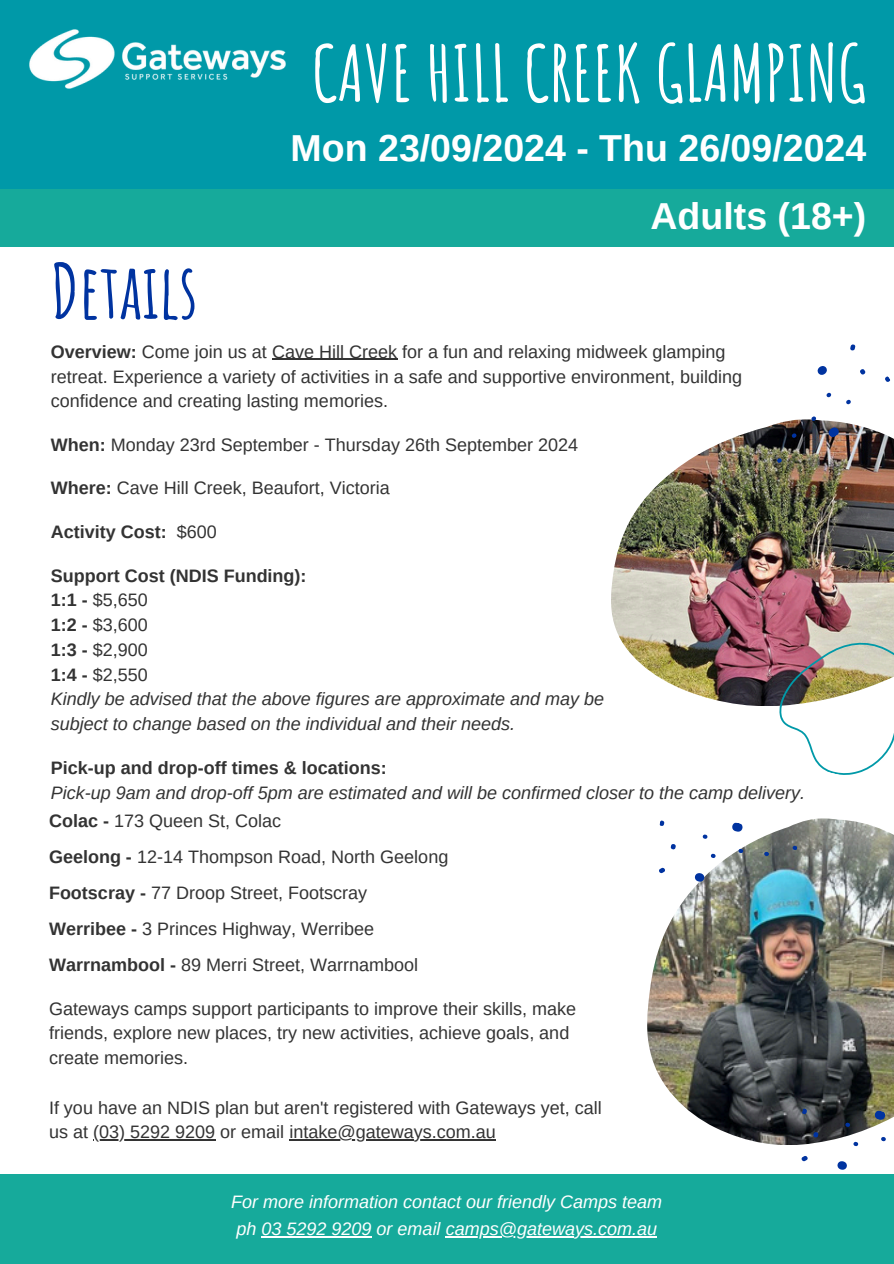
<style>
.page{position:relative;width:894px;height:1264px;background:#fff}
.page>*{position:absolute;margin:0;border:0;box-sizing:border-box;transform-origin:0 0}
.t1{font:700 76.5px "Amatic SC";color:#fff}
.t2{font:700 75px "Amatic SC";color:#0033a0}
.t3{font:700 37.5px "Arimo";color:#fff}
.t4{font:18px/24.8px "Arimo";color:#333}
.t5{font:italic 18px/24.8px "Arimo";color:#333}
.t6{font:italic 18px "Arimo";color:#fff}
.t7{font:700 18px "Arimo";color:#333}
.s1{font-weight:700}
.s2{font-weight:400}
</style>
<div class="page">
<div style="left:0;top:1174px;width:893px;height:89px;background:#16aa9b"></div>
<div style="left:0;top:0;width:893px;height:226px;background:#0099a8"></div>
<img style="left:29px;top:29px;width:257px;height:60px">
<img style="left:647px;top:818px;width:246px;height:326px">
<svg style="left:647px;top:818px;width:152px;height:86px"></svg>
<img style="left:611px;top:433px;width:282px;height:272px">
<svg style="left:790px;top:1092px;width:103px;height:78px"></svg>
<div style="left:0;top:189px;width:893px;height:57px;background:#16aa9b"></div>
<img style="left:745px;top:344px;width:148px;height:127px">
<hr style="left:261px;top:1236px;width:110px;height:1px;background:#fff">
<hr style="left:445px;top:1236px;width:212px;height:1px;background:#fff">
<hr style="left:272px;top:359px;width:125px;height:1px;background:#333">
<img style="left:766px;top:623px;width:127px;height:152px">
<hr style="left:93px;top:1139px;width:122px;height:1px;background:#333">
<hr style="left:289px;top:1139px;width:207px;height:1px;background:#333">
<h1 class="t1" style="left:312px;top:24px;width:555px">CAVE HILL CREEK GLAMPING</h1>
<p class="t3" style="left:290px;top:127px;width:577px">Mon 23/09/2024 - Thu 26/09/2024</p>
<p class="t3" style="left:650px;top:195px;width:217px">Adults (18+)</p>
<p class="t2" style="left:51px;top:243px;width:148px">Details</p>
<p class="t4" style="left:51px;top:339px;width:692px"><span class="s1">Overview:</span> Come join us at Cave Hill Creek for a fun and relaxing midweek glamping retreat. Experience a variety of activities in a safe and supportive environment, building confidence and creating lasting memories.</p>
<p class="t4" style="left:51px;top:432px;width:528px"><span class="s1">When:</span> Monday 23rd September - Thursday 26th September 2024</p>
<p class="t4" style="left:51px;top:476px;width:340px"><span class="s1">Where:</span> Cave Hill Creek, Beaufort, Victoria</p>
<p class="t7" style="left:51px;top:522px;width:168px">Activity Cost: <span class="s2">$600</span></p>
<p class="t7" style="left:51px;top:565px;width:257px">Support Cost (NDIS Funding):</p>
<p class="t4" style="left:51px;top:587px;width:99px"><span class="s1">1:1 -</span> $5,650</p>
<p class="t4" style="left:51px;top:612px;width:99px"><span class="s1">1:2 -</span> $3,600</p>
<p class="t4" style="left:51px;top:637px;width:99px"><span class="s1">1:3 -</span> $2,900</p>
<p class="t4" style="left:51px;top:662px;width:99px"><span class="s1">1:4 -</span> $2,550</p>
<p class="t5" style="left:51px;top:686px;width:554px">Kindly be advised that the above figures are approximate and may be subject to change based on the individual and their needs.</p>
<p class="t7" style="left:51px;top:757px;width:337px">Pick-up and drop-off times &amp; locations:</p>
<p class="t5" style="left:51px;top:780px;width:755px">Pick-up 9am and drop-off 5pm are estimated and will be confirmed closer to the camp delivery.</p>
<p class="t4" style="left:49px;top:808px;width:233px"><span class="s1">Colac -</span> 173 Queen St, Colac</p>
<p class="t4" style="left:49px;top:844px;width:401px"><span class="s1">Geelong -</span> 12-14 Thompson Road, North Geelong</p>
<p class="t4" style="left:49px;top:880px;width:319px"><span class="s1">Footscray -</span> 77 Droop Street, Footscray</p>
<p class="t4" style="left:49px;top:916px;width:326px"><span class="s1">Werribee -</span> 3 Princes Highway, Werribee</p>
<p class="t4" style="left:49px;top:952px;width:370px"><span class="s1">Warrnambool -</span> 89 Merri Street, Warrnambool</p>
<p class="t4" style="left:49px;top:995px;width:528px">Gateways camps support participants to improve their skills, make friends, explore new places, try new activities, achieve goals, and create memories.</p>
<p class="t4" style="left:49px;top:1094px;width:554px">If you have an NDIS plan but aren't registered with Gateways yet, call us at (03) 5292 9209 or email intake@gateways.com.au</p>
<h3 class="t6" style="left:231px;top:1191px;width:432px">For more information contact our friendly Camps team</h3>
<h3 class="t6" style="left:236px;top:1218px;width:422px">ph 03 5292 9209 or email camps@gateways.com.au</h3>
</div>
